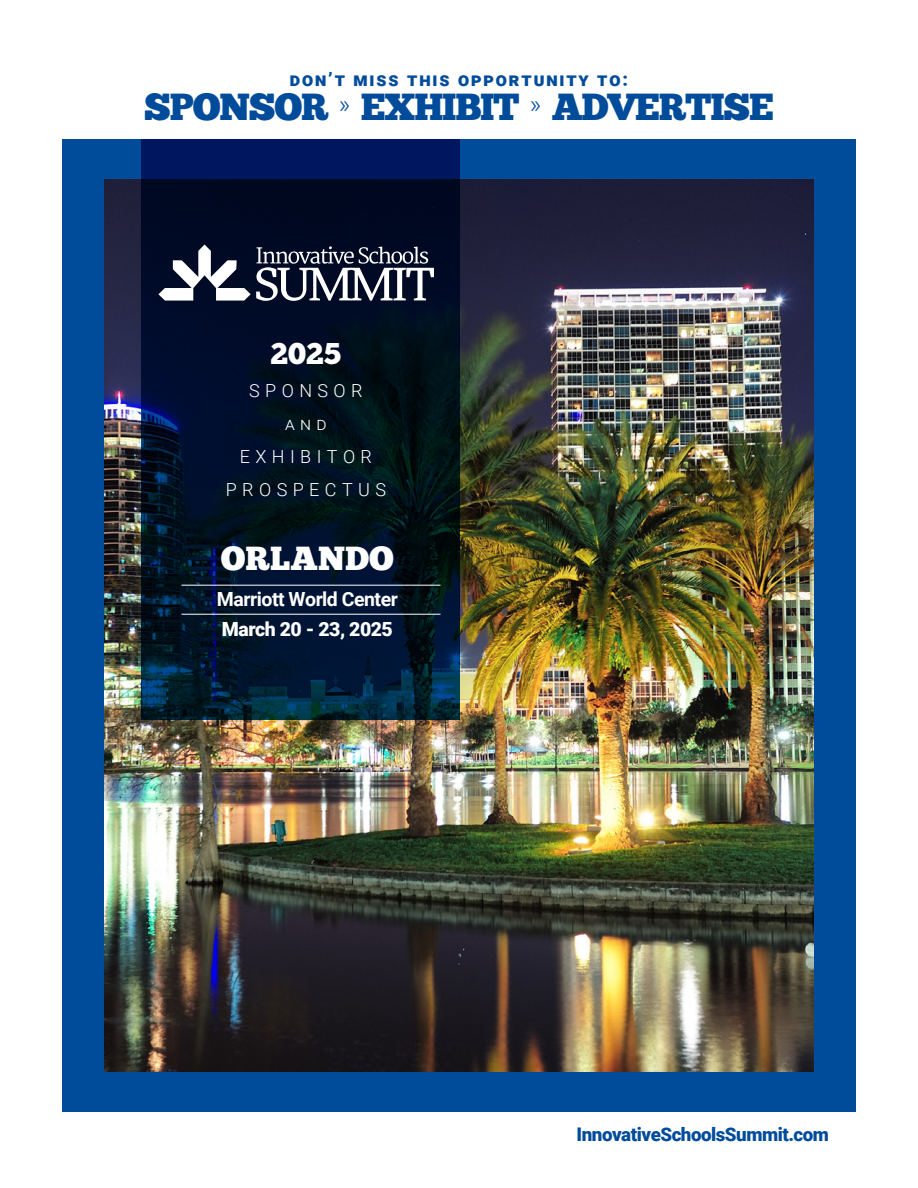
<style>
.page{position:relative;width:918px;height:1188px;background:#fff}
.page>*{position:absolute;margin:0;border:0;box-sizing:border-box;transform-origin:0 0}
.t1{font:37.65px "Chunk Five";letter-spacing:-.035em;color:#004c9b}
.t2{font:33.3px "Chunk Five";color:#fff}
.t3{font:30px "Chunk Five";color:#fff}
.t4{font:700 19.5px "Roboto";letter-spacing:-.025em;color:#fff}
.t5{font:900 19.5px "Roboto";letter-spacing:-.025em;color:#fff}
.t6{font:900 18.75px "Roboto";letter-spacing:-.025em;color:#004c9b}
.t7{font:900 18.75px "Roboto";letter-spacing:.1em;color:#004c9b}
.t8{font:300 18px/33px "Roboto";letter-spacing:.3em;color:#fff;text-align:center}
</style>
<div class="page">
<div style="left:62px;top:139px;width:794px;height:973px;background:#004c9b"></div>
<img style="left:104px;top:179px;width:710px;height:893px">
<svg style="left:141px;top:139px;width:318px;height:581px;background:#00122a"></svg>
<svg style="left:159px;top:244px;width:275px;height:57px;background:#505769"></svg>
<hr style="left:182px;top:585px;width:259px;height:1px;background:#fff">
<hr style="left:182px;top:614px;width:259px;height:1px;background:#fff">
<p class="t7" style="left:290px;top:66px;width:340px">don’t miss this opportunity to:</p>
<h1 class="t1" style="left:144px;top:85px;width:631px">SPONSOR <sup>»</sup> EXHIBIT <sup>»</sup> ADVERTISE</h1>
<h3 class="t3" style="left:271px;top:336px;width:72px">2025</h3>
<p class="t8" style="left:226px;top:375px;width:162px">SPONSOR<br>and<br>EXHIBITOR<br>PROSPECTUS</p>
<h2 class="t2" style="left:221px;top:539px;width:175px">ORLANDO</h2>
<p class="t4" style="left:217px;top:590px;width:182px">Marriott World Center</p>
<p class="t5" style="left:222px;top:622px;width:172px">March 20 - 23, 2025</p>
<p class="t6" style="left:577px;top:1127px;width:254px">InnovativeSchoolsSummit.com</p>
</div>
